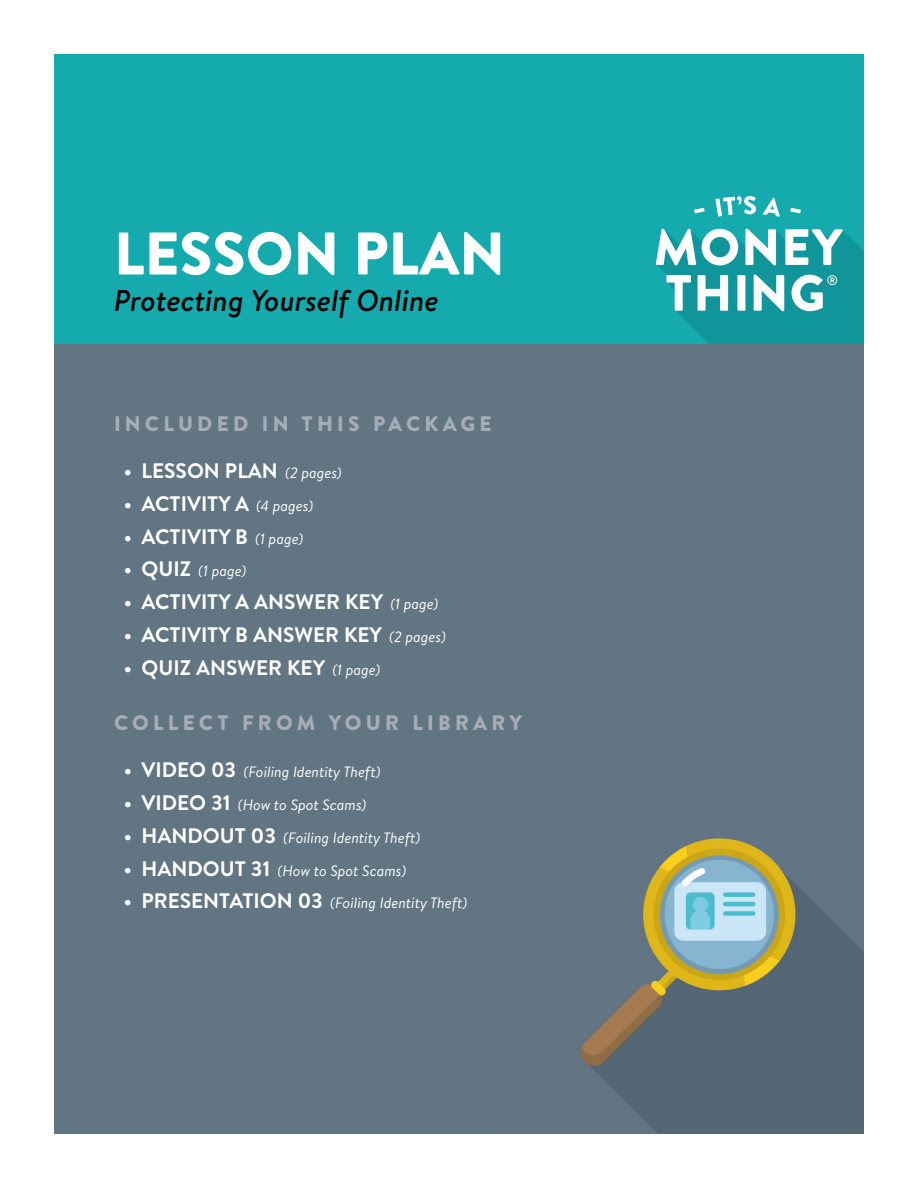
<style>
.page{position:relative;width:918px;height:1188px;background:#fff}
.page>*{position:absolute;margin:0;border:0;box-sizing:border-box;transform-origin:0 0}
.t1{font:900 60px "Brandon Text";color:#fff}
.t2{font:italic 500 30px "Brandon Text";color:#000}
.Cover_Points{font:700 21px "Brandon Text";color:#fff}
.Cover_Subheads{font:900 21px "Brandon Text";letter-spacing:.2em;color:#a7adb6}
.Cover_Points-2{font:italic 15px "Brandon Text";color:#fff}
.s1{font-weight:400;font-style:italic;font-size:15px}
.s2{font-weight:700;font-style:normal;font-size:21px}
</style>
<div class="page">
<div style="left:54px;top:54px;width:810px;height:1080px;background:#627583"></div>
<img style="left:580px;top:838px;width:284px;height:296px">
<div style="left:54px;top:54px;width:810px;height:290px;background:#15abae"></div>
<svg style="left:656px;top:196px;width:208px;height:148px"></svg>
<p class="t1" style="left:114px;top:211px;width:392px">LESSON PLAN</p>
<p class="t2" style="left:114px;top:279px;width:326px">Protecting Yourself Online</p>
<p class="Cover_Subheads" style="left:114px;top:409px;width:379px">INCLUDED IN THIS PACKAGE</p>
<p class="Cover_Points" style="left:124px;top:456px;width:219px">• LESSON PLAN <span class="s1">(2 pages)</span></p>
<p class="Cover_Points" style="left:124px;top:489px;width:191px">• ACTIVITY A <span class="s1">(4 pages)</span></p>
<p class="Cover_Points" style="left:124px;top:522px;width:181px">• ACTIVITY B <span class="s1">(1 page)</span></p>
<p class="Cover_Points-2" style="left:124px;top:561px;width:124px"><span class="s2">• QUIZ</span> (1 page)</p>
<p class="Cover_Points" style="left:124px;top:587px;width:316px">• ACTIVITY A ANSWER KEY <span class="s1">(1 page)</span></p>
<p class="Cover_Points" style="left:124px;top:620px;width:324px">• ACTIVITY B ANSWER KEY <span class="s1">(2 pages)</span></p>
<p class="Cover_Points" style="left:124px;top:653px;width:258px">• QUIZ ANSWER KEY <span class="s1">(1 page)</span></p>
<p class="Cover_Subheads" style="left:114px;top:708px;width:409px">COLLECT FROM YOUR LIBRARY</p>
<p class="Cover_Points-2" style="left:124px;top:762px;width:258px"><span class="s2">• VIDEO 03</span> (Foiling Identity Theft)</p>
<p class="Cover_Points-2" style="left:124px;top:794px;width:244px"><span class="s2">• VIDEO 31</span> (How to Spot Scams)</p>
<p class="Cover_Points-2" style="left:124px;top:827px;width:298px"><span class="s2">• HANDOUT 03</span> (Foiling Identity Theft)</p>
<p class="Cover_Points-2" style="left:124px;top:860px;width:284px"><span class="s2">• HANDOUT 31</span> (How to Spot Scams)</p>
<p class="Cover_Points-2" style="left:124px;top:893px;width:345px"><span class="s2">• PRESENTATION 03</span> (Foiling Identity Theft)</p>
</div>
